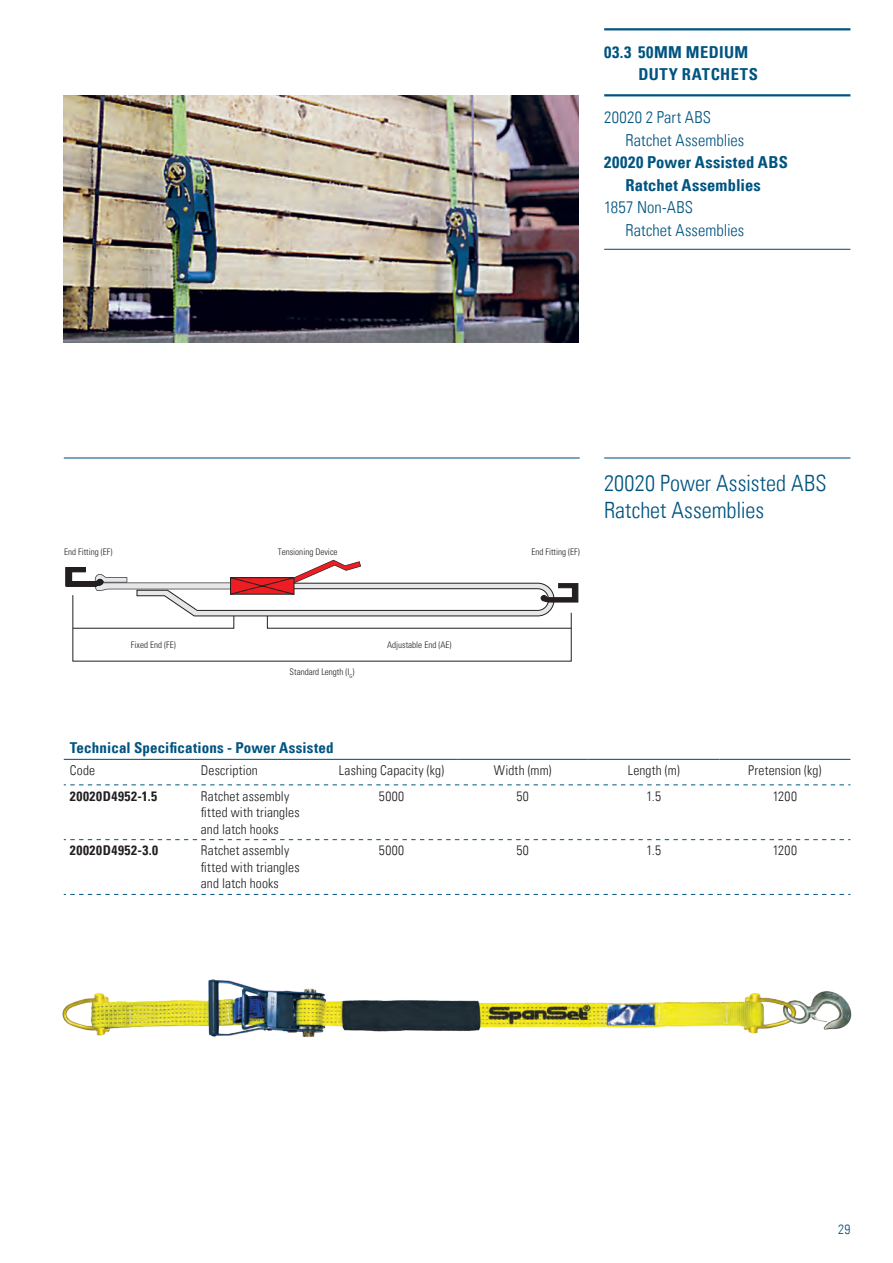
<style>
.page{position:relative;width:893px;height:1263px;background:#fff}
.page>*{position:absolute;margin:0;border:0;box-sizing:border-box;transform-origin:0 0}
.Header_1{font:300 condensed 22.5px/27px "Univers LT Std";color:#005480}
.CH_-_other{font:300 condensed 16.5px/22.5px "Univers LT Std";letter-spacing:.005em;color:#005480}
.CH_-_active{font:700 condensed 16.5px/22.5px "Univers";letter-spacing:.01em;color:#005480;text-align:center}
.CH_Chapter_-_01_1{font:700 condensed 16.5px/22.5px "Univers";letter-spacing:.025em;color:#005480}
.Table_-_Header{font:700 condensed 15px "Univers";letter-spacing:.01em;color:#005480}
.Table_-_Body_normal{font:300 condensed 13.5px/16.5px "Univers LT Std";letter-spacing:.015em;color:#231f20}
.Table_-_Bold_Body{font:700 condensed 13.5px "Univers";letter-spacing:.045em;color:#231f20}
.t1{font:300 condensed 13.5px "Univers LT Std";color:#005480}
.t2{font:300 condensed 9px "Univers LT Std";color:#231f20}
</style>
<div class="page">
<img style="left:64px;top:96px;width:514px;height:246px">
<hr style="left:604px;top:28px;width:246px;height:2px;background:#005480">
<hr style="left:604px;top:94px;width:246px;height:2px;background:#005480">
<hr style="left:604px;top:249px;width:246px;height:1px;background:#005480">
<hr style="left:604px;top:457px;width:246px;height:1px;background:#005480">
<hr style="left:64px;top:457px;width:516px;height:1px;background:#005480">
<hr style="left:64px;top:759px;width:131px;height:1px;background:#005480">
<hr style="left:195px;top:759px;width:131px;height:1px;background:#005480">
<hr style="left:326px;top:759px;width:131px;height:1px;background:#005480">
<hr style="left:457px;top:759px;width:131px;height:1px;background:#005480">
<hr style="left:588px;top:759px;width:131px;height:1px;background:#005480">
<hr style="left:719px;top:759px;width:131px;height:1px;background:#005480">
<svg style="left:64px;top:785px;width:786px;height:1px"></svg>
<svg style="left:64px;top:839px;width:786px;height:1px"></svg>
<svg style="left:64px;top:894px;width:786px;height:1px"></svg>
<svg style="left:65px;top:559px;width:514px;height:102px"></svg>
<img style="left:62px;top:979px;width:790px;height:58px">
<p class="CH_Chapter_-_01_1" style="left:638px;top:41px;width:121px;text-indent:-34px">03.3 50MM MEDIUM<br>DUTY RATCHETS</p>
<p class="CH_-_other" style="left:625px;top:106px;width:120px;text-indent:-21px">20020 2 Part ABS<br>Ratchet Assemblies</p>
<p class="CH_-_active" style="left:604px;top:151px;width:185px">20020 Power Assisted ABS<br>Ratchet Assemblies</p>
<p class="CH_-_other" style="left:625px;top:196px;width:120px;text-indent:-21px">1857 Non-ABS<br>Ratchet Assemblies</p>
<p class="t2" style="left:64px;top:547px;width:50px">End Fitting (EF)</p>
<p class="t2" style="left:278px;top:547px;width:61px">Tensioning Device</p>
<p class="t2" style="left:531px;top:547px;width:50px">End Fitting (EF)</p>
<p class="Header_1" style="left:604px;top:470px;width:224px">20020 Power Assisted ABS<br>Ratchet Assemblies</p>
<p class="t2" style="left:131px;top:639px;width:46px">Fixed End (FE)</p>
<p class="t2" style="left:387px;top:639px;width:66px">Adjustable End (AE)</p>
<p class="t2" style="left:290px;top:666px;width:66px">Standard Length (l<sub>G</sub>)</p>
<p class="Table_-_Header" style="left:70px;top:739px;width:265px">Technical Specifications - Power Assisted</p>
<p class="Table_-_Body_normal" style="left:70px;top:762px;width:27px">Code</p>
<p class="Table_-_Body_normal" style="left:201px;top:762px;width:58px">Description</p>
<p class="Table_-_Body_normal" style="left:339px;top:762px;width:107px">Lashing Capacity (kg)</p>
<p class="Table_-_Body_normal" style="left:494px;top:762px;width:59px">Width (mm)</p>
<p class="Table_-_Body_normal" style="left:628px;top:762px;width:53px">Length (m)</p>
<p class="Table_-_Body_normal" style="left:748px;top:762px;width:75px">Pretension (kg)</p>
<p class="Table_-_Bold_Body" style="left:70px;top:787px;width:89px">20020D4952-1.5</p>
<p class="Table_-_Body_normal" style="left:201px;top:788px;width:100px">Ratchet assembly fitted with triangles and latch hooks</p>
<p class="Table_-_Body_normal" style="left:379px;top:788px;width:27px">5000</p>
<p class="Table_-_Body_normal" style="left:516px;top:788px;width:14px">50</p>
<p class="Table_-_Body_normal" style="left:646px;top:788px;width:16px">1.5</p>
<p class="Table_-_Body_normal" style="left:773px;top:788px;width:26px">1200</p>
<p class="Table_-_Bold_Body" style="left:70px;top:842px;width:90px">20020D4952-3.0</p>
<p class="Table_-_Body_normal" style="left:201px;top:842px;width:100px">Ratchet assembly fitted with triangles and latch hooks</p>
<p class="Table_-_Body_normal" style="left:379px;top:842px;width:27px">5000</p>
<p class="Table_-_Body_normal" style="left:516px;top:842px;width:14px">50</p>
<p class="Table_-_Body_normal" style="left:646px;top:842px;width:16px">1.5</p>
<p class="Table_-_Body_normal" style="left:773px;top:842px;width:26px">1200</p>
<p class="t1" style="left:838px;top:1221px;width:14px">29</p>
</div>
